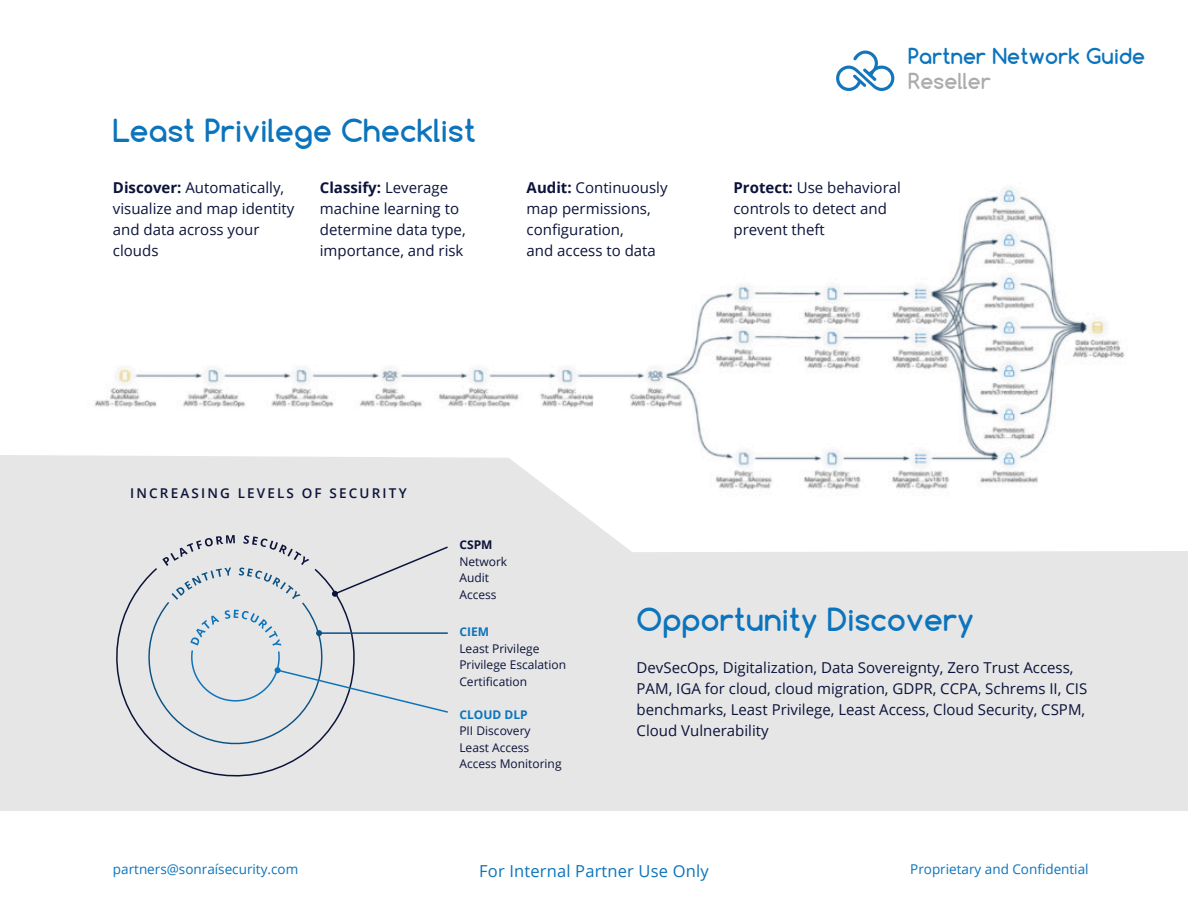
<style>
.page{position:relative;width:1188px;height:918px;background:#fff}
.page>*{position:absolute;margin:0;border:0;box-sizing:border-box;transform-origin:0 0}
.H1_-_Comfortaa_Bold{font:700 30px "Comfortaa";letter-spacing:.01em;color:#0c74bc}
.t1{font:700 20.85px "Comfortaa";letter-spacing:.01em;color:#0c74bc}
.t2{font:700 20.85px "Comfortaa";letter-spacing:.01em;color:#acacac}
.t3{font:16.5px "Open Sans";letter-spacing:.01em;color:#0c74bc}
.BODY_-_OpenSans_Regu{font:15px/21px "Open Sans";color:#0b133a}
.t4{font:13.5px "Open Sans";color:#0c74bc}
.H2_-_OpenSans_Bold{font:600 13.5px "Open Sans";letter-spacing:.16em;color:#0b133a}
.t5{font:12px/16.5px "Open Sans";color:#0b133a}
.t6{font:700 12px "Open Sans";color:#0c74bc}
.s1{font-weight:700}
</style>
<div class="page">
<img style="left:94px;top:188px;width:1031px;height:267px">
<svg style="left:0;top:455px;width:1188px;height:356px;fill:#e6e6e6"></svg>
<div style="left:98px;top:566px;width:271px;height:229px;background:#e6e6e6"></div>
<svg style="left:141px;top:535px;width:309px;height:219px"></svg>
<div style="left:332px;top:590px;width:6px;height:7px;background:#0b133a;border-radius:3px"></div>
<svg style="left:836px;top:51px;width:58px;height:40px"></svg>
<h2 class="t1" style="left:908px;top:43px;width:239px">Partner Network Guide</h2>
<h2 class="t2" style="left:908px;top:68px;width:84px">Reseller</h2>
<p class="H1_-_Comfortaa_Bold" style="left:113px;top:112px;width:364px">Least Privilege Checklist</p>
<p class="BODY_-_OpenSans_Regu" style="left:113px;top:177px;width:183px"><span class="s1">Discover:</span> Automatically, visualize and map identity and data across your clouds</p>
<p class="BODY_-_OpenSans_Regu" style="left:320px;top:177px;width:147px"><span class="s1">Classify:</span> Leverage machine learning to determine data type, importance, and risk</p>
<p class="BODY_-_OpenSans_Regu" style="left:527px;top:177px;width:142px"><span class="s1">Audit:</span> Continuously map permissions, configuration,<br>and access to data</p>
<p class="BODY_-_OpenSans_Regu" style="left:733px;top:177px;width:169px"><span class="s1">Protect:</span> Use behavioral controls to detect and prevent theft</p>
<p class="H2_-_OpenSans_Bold" style="left:130px;top:484px;width:278px">INCREASING LEVELS OF SECURITY</p>
<p class="t5" style="left:459px;top:537px;width:49px"><span class="s1">CSPM<br></span>Network</p>
<p class="t5" style="left:459px;top:570px;width:31px">Audit</p>
<p class="t5" style="left:459px;top:586px;width:39px">Access</p>
<p class="t6" style="left:459px;top:624px;width:31px">CIEM</p>
<p class="t5" style="left:459px;top:640px;width:81px">Least Privilege</p>
<p class="t5" style="left:459px;top:657px;width:108px">Privilege Escalation</p>
<p class="t5" style="left:459px;top:673px;width:69px">Certification</p>
<p class="t6" style="left:459px;top:706px;width:70px">CLOUD DLP</p>
<p class="t5" style="left:459px;top:723px;width:73px">PII Discovery</p>
<p class="t5" style="left:459px;top:739px;width:71px">Least Access</p>
<p class="t5" style="left:459px;top:756px;width:104px">Access Monitoring</p>
<p class="H1_-_Comfortaa_Bold" style="left:637px;top:600px;width:339px">Opportunity Discovery</p>
<p class="BODY_-_OpenSans_Regu" style="left:637px;top:657px;width:452px">DevSecOps, Digitalization, Data Sovereignty, Zero Trust Access, PAM, IGA for cloud, cloud migration, GDPR, CCPA, Schrems II, CIS benchmarks, Least Privilege, Least Access, Cloud Security, CSPM, Cloud Vulnerability</p>
<p class="t4" style="left:113px;top:860px;width:187px">partners@sonraísecurity.com</p>
<p class="t4" style="left:910px;top:860px;width:180px">Proprietary and Confidential</p>
<p class="t3" style="left:479px;top:859px;width:231px">For Internal Partner Use Only</p>
</div>
